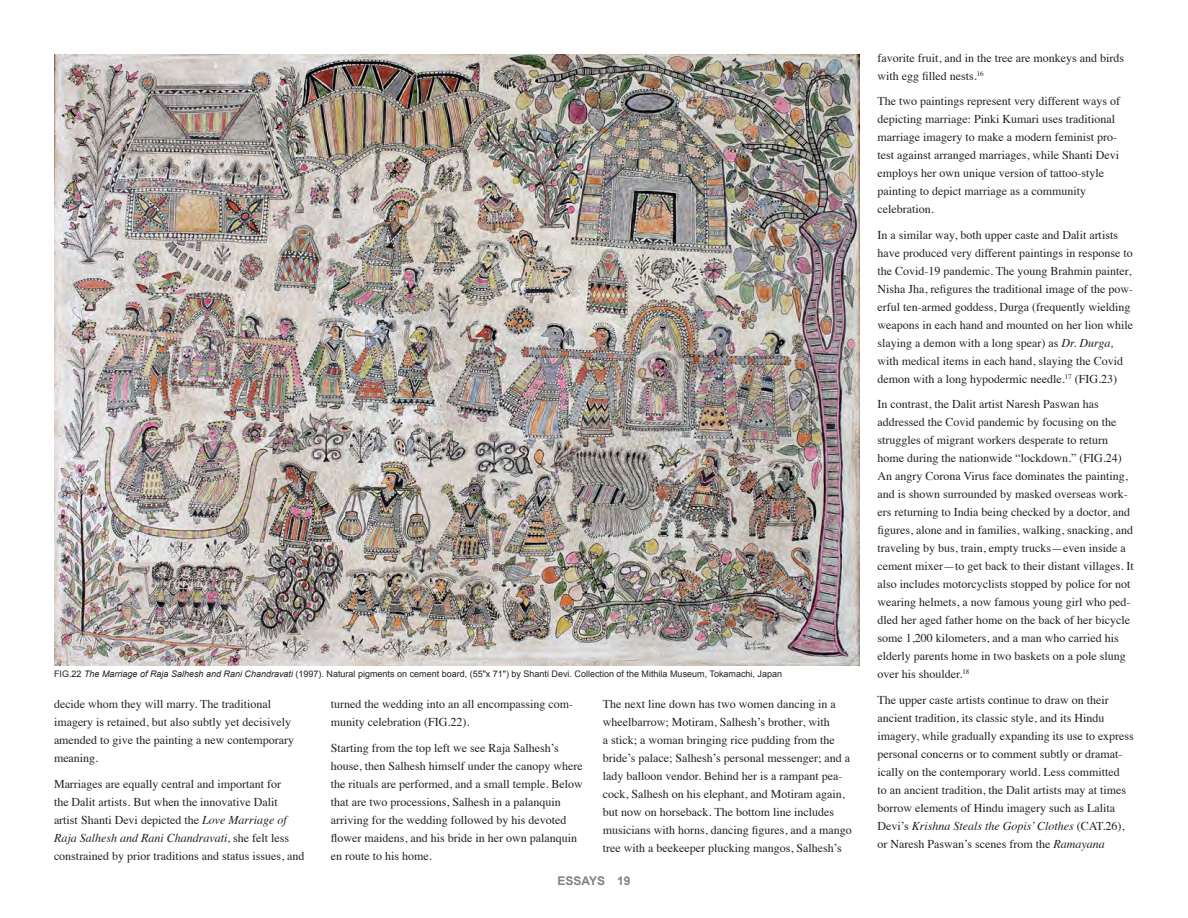
<style>
.page{position:relative;width:1188px;height:918px;background:#fff}
.page>*{position:absolute;margin:0;border:0;box-sizing:border-box;transform-origin:0 0}
.t1{font:12px/18px "Times";color:#231f20}
.t2{font:700 12px "Arial";color:#808285}
.t3{font:9px "Arial";color:#231f20}
.s1{font-style:italic}
</style>
<div class="page">
<img style="left:54px;top:54px;width:805px;height:612px">
<p class="t3" style="left:54px;top:668px;width:730px">FIG.22 <span class="s1">The Marriage of Raja Salhesh and Rani Chandravati</span> (1997). Natural pigments on cement board, (55"x 71") by Shanti Devi. Collection of the Mithila Museum, Tokamachi, Japan</p>
<p class="t1" style="left:54px;top:694px;width:242px">decide whom they will marry. The traditional imagery is retained, but also subtly yet decisively amended to give the painting a new contemporary meaning.</p>
<p class="t1" style="left:54px;top:774px;width:252px">Marriages are equally central and important for<br>the Dalit artists. But when the innovative Dalit artist Shanti Devi depicted the <span class="s1">Love Marriage of Raja Salhesh and Rani Chandravati,</span> she felt less constrained by prior traditions and status issues, and</p>
<p class="t1" style="left:331px;top:694px;width:244px">turned the wedding into an all encompassing com&shy;munity celebration (FIG.22).</p>
<p class="t1" style="left:331px;top:738px;width:253px">Starting from the top left we see Raja Salhesh’s house, then Salhesh himself under the canopy where the rituals are performed, and a small temple. Below that are two processions, Salhesh in a palanquin arriving for the wedding followed by his devoted flower maidens, and his bride in her own palanquin en route to his home.</p>
<p class="t1" style="left:603px;top:694px;width:250px">The next line down has two women dancing in a wheelbarrow; Motiram, Salhesh’s brother, with<br>a stick; a woman bringing rice pudding from the bride’s palace; Salhesh’s personal messenger; and a lady balloon vendor. Behind her is a rampant pea&shy;cock, Salhesh on his elephant, and Motiram again, but now on horseback. The bottom line includes musicians with horns, dancing figures, and a mango tree with a beekeeper plucking mangos, Salhesh’s</p>
<p class="t2" style="left:558px;top:873px;width:74px">ESSAYS 19</p>
<p class="t1" style="left:877px;top:47px;width:248px">favorite fruit, and in the tree are monkeys and birds with egg filled nests.<sup>16</sup></p>
<p class="t1" style="left:878px;top:91px;width:244px">The two paintings represent very different ways of depicting marriage: Pinki Kumari uses traditional marriage imagery to make a modern feminist pro&shy;test against arranged marriages, while Shanti Devi employs her own unique version of tattoo-style painting to depict marriage as a community celebration.</p>
<p class="t1" style="left:878px;top:224px;width:257px">In a similar way, both upper caste and Dalit artists have produced very different paintings in response to the Covid-19 pandemic. The young Brahmin painter, Nisha Jha, refigures the traditional image of the pow&shy;erful ten-armed goddess, Durga (frequently wielding weapons in each hand and mounted on her lion while slaying a demon with a long spear) as <span class="s1">Dr. Durga, </span>with medical items in each hand, slaying the Covid demon with a long hypodermic needle.<sup>17</sup> (FIG.23)</p>
<p class="t1" style="left:877px;top:394px;width:258px">In contrast, the Dalit artist Naresh Paswan has addressed the Covid pandemic by focusing on the struggles of migrant workers desperate to return home during the nationwide “lockdown.” (FIG.24)<br>An angry Corona Virus face dominates the painting, and is shown surrounded by masked overseas work&shy;ers returning to India being checked by a doctor, and figures, alone and in families, walking, snacking, and traveling by bus, train, empty trucks—even inside a cement mixer—to get back to their distant villages. It also includes motorcyclists stopped by police for not wearing helmets, a now famous young girl who ped&shy;dled her aged father home on the back of her bicycle some 1,200 kilometers, and a man who carried his elderly parents home in two baskets on a pole slung over his shoulder.<sup>18</sup></p>
<p class="t1" style="left:878px;top:689px;width:258px">The upper caste artists continue to draw on their ancient tradition, its classic style, and its Hindu imagery, while gradually expanding its use to express personal concerns or to comment subtly or dramat&shy;ically on the contemporary world. Less committed<br>to an ancient tradition, the Dalit artists may at times borrow elements of Hindu imagery such as Lalita Devi’s <span class="s1">Krishna Steals the Gopis’ Clothes</span> (CAT.26), or Naresh Paswan’s scenes from the <span class="s1">Ramayana</span></p>
</div>
